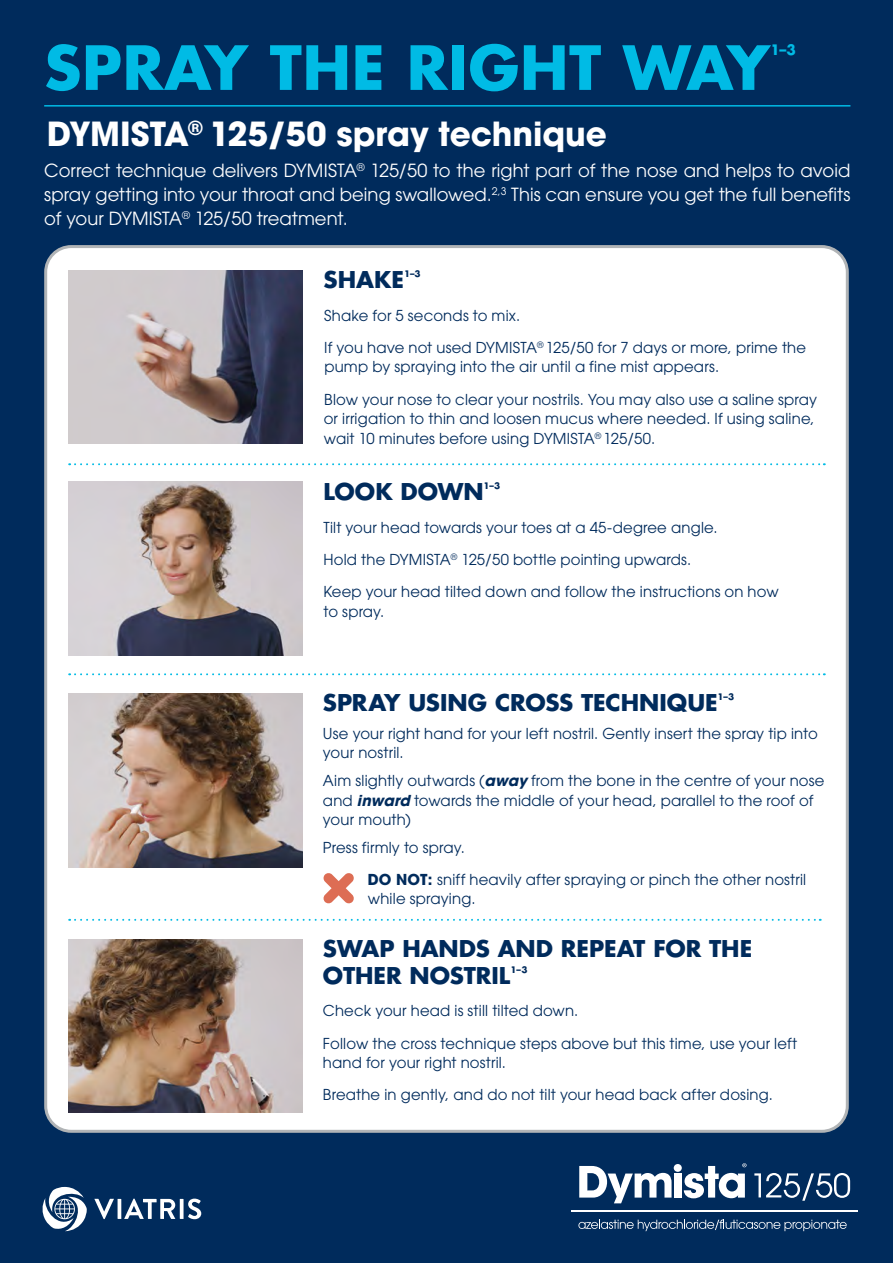
<style>
.page{position:relative;width:893px;height:1263px;background:#002b5c}
.page>*{position:absolute;margin:0;border:0;box-sizing:border-box;transform-origin:0 0}
.t1{font:700 59.25px "Futura LT";letter-spacing:.01em;color:#00bbe5}
.t2{font:700 33px "Avant Garde";color:#fff}
.t3{font:700 22.5px/27px "Futura LT";color:#002b5c}
.t4{font:18px/24px "Avant Garde";letter-spacing:.005em;color:#fff;text-align:justify}
.t5{font:15px/32.2px "Avant Garde";letter-spacing:.01em;color:#002b5c}
.t6{font:700 13.95px "Futura LT";color:#00bbe5}
.t7{font:700 8.7px "Futura LT";color:#002b5c}
.s1{font-weight:700;font-style:italic}
.s2{font-weight:700}
</style>
<div class="page">
<div style="left:46px;top:247px;width:801px;height:884px;background:#fff;border-radius:26px"></div>
<img style="left:68px;top:270px;width:235px;height:174px">
<img style="left:68px;top:482px;width:235px;height:173px">
<img style="left:68px;top:694px;width:235px;height:173px">
<img style="left:68px;top:939px;width:235px;height:173px">
<svg style="left:69px;top:463px;width:756px;height:2px"></svg>
<svg style="left:69px;top:673px;width:756px;height:2px"></svg>
<svg style="left:69px;top:919px;width:752px;height:2px"></svg>
<hr style="left:44px;top:105px;width:806px;height:2px;background:#00bbe5">
<svg style="left:323px;top:873px;width:31px;height:31px"></svg>
<hr style="left:571px;top:1210px;width:287px;height:1px;background:#fff">
<svg style="left:579px;top:1166px;width:93px;height:37px"></svg>
<div style="left:674px;top:1173px;width:8px;height:24px;background:#fff"></div>
<div style="left:674px;top:1164px;width:8px;height:8px;background:#fff;border-radius:50%"></div>
<svg style="left:684px;top:1163px;width:62px;height:35px"></svg>
<svg style="left:754px;top:1173px;width:96px;height:28px"></svg>
<svg style="left:578px;top:1219px;width:269px;height:12px"></svg>
<svg style="left:94px;top:1198px;width:107px;height:21px"></svg>
<svg style="left:43px;top:1187px;width:44px;height:44px"></svg>
<h1 class="t1" style="left:44px;top:28px;width:727px">SPRAY THE RIGHT WAY</h1>
<p class="t6" style="left:771px;top:40px;width:27px">1–3</p>
<h2 class="t2" style="left:47px;top:113px;width:561px">DYMISTA<sup>®</sup> 125/50 spray technique</h2>
<p class="t4" style="left:44px;top:159px;width:808px">Correct technique delivers DYMISTA<sup>®</sup> 125/50 to the right part of the nose and helps to avoid spray getting into your throat and being swallowed.<sup>2,3</sup> This can ensure you get the full benefits of your DYMISTA<sup>®</sup> 125/50 treatment.</p>
<h3 class="t3" style="left:324px;top:266px;width:82px">SHAKE</h3>
<p class="t7" style="left:404px;top:268px;width:18px">1–3</p>
<p class="t5" style="left:324px;top:299px;width:483px">Shake for 5 seconds to mix.<br>If you have not used DYMISTA<sup>®</sup> 125/50 for 7 days or more, prime the</p>
<p class="t5" style="left:324px;top:351px;width:494px">pump by spraying into the air until a fine mist appears.<br>Blow your nose to clear your nostrils. You may also use a saline spray</p>
<p class="t5" style="left:324px;top:409px;width:492px;line-height:19.5px">or irrigation to thin and loosen mucus where needed. If using saline, wait 10 minutes before using DYMISTA<sup>®</sup> 125/50.</p>
<h3 class="t3" style="left:324px;top:478px;width:162px">LOOK DOWN</h3>
<p class="t7" style="left:483px;top:480px;width:18px">1–3</p>
<p class="t5" style="left:324px;top:511px;width:457px">Tilt your head towards your toes at a 45-degree angle.<br>Hold the DYMISTA<sup>®</sup> 125/50 bottle pointing upwards.<br>Keep your head tilted down and follow the instructions on how</p>
<p class="t5" style="left:324px;top:595px;width:62px">to spray.</p>
<h3 class="t3" style="left:323px;top:688px;width:396px">SPRAY USING CROSS TECHNIQUE</h3>
<p class="t7" style="left:717px;top:691px;width:18px">1–3</p>
<p class="t5" style="left:323px;top:723px;width:496px;line-height:19.5px">Use your right hand for your left nostril. Gently insert the spray tip into your nostril.</p>
<p class="t5" style="left:323px;top:771px;width:503px;line-height:19.5px">Aim slightly outwards (<span class="s1">away</span> from the bone in the centre of your nose and <span class="s1">inward</span> towards the middle of your head, parallel to the roof of your mouth)</p>
<p class="t5" style="left:368px;top:832px;width:440px;line-height:31.7px;text-indent:-45px">Press firmly to spray.<br><span class="s2">DO NOT:</span> sniff heavily after spraying or pinch the other nostril</p>
<p class="t5" style="left:368px;top:883px;width:109px">while spraying.</p>
<h3 class="t3" style="left:323px;top:935px;width:431px">SWAP HANDS AND REPEAT FOR THE<br>OTHER NOSTRIL</h3>
<p class="t7" style="left:511px;top:964px;width:18px">1–3</p>
<p class="t5" style="left:323px;top:995px;width:476px">Check your head is still tilted down.<br>Follow the cross technique steps above but this time, use your left</p>
<p class="t5" style="left:323px;top:1046px;width:451px">hand for your right nostril.<br>Breathe in gently, and do not tilt your head back after dosing.</p>
</div>
